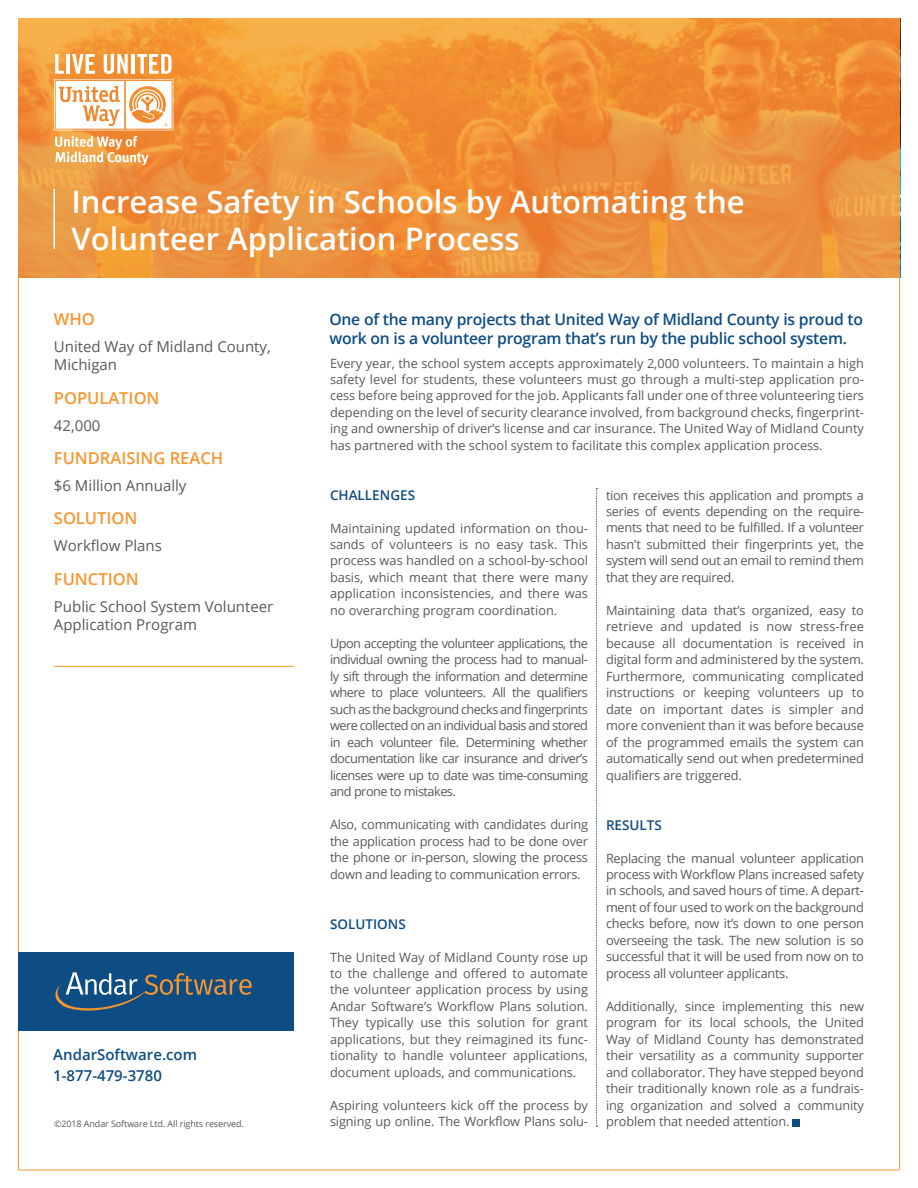
<style>
.page{position:relative;width:918px;height:1188px;background:#fff}
.page>*{position:absolute;margin:0;border:0;box-sizing:border-box;transform-origin:0 0}
.t1{font:600 31.05px/37.2px "Open Sans";color:#fff}
.t2{font:600 16.5px "Open Sans";color:#f8962f}
.t3{font:600 15.75px/19.5px "Open Sans";letter-spacing:-.015em;color:#0e4c84}
.t4{font:15px/18px "Open Sans";color:#58595b}
.t5{font:600 15px/21px "Open Sans";color:#0e4c84}
.t6{font:600 13.5px "Open Sans";color:#0e4c84}
.t7{font:12.75px/16.5px "Open Sans";letter-spacing:-.01em;color:#58595b;text-align:justify}
.t8{font:9px "Open Sans";letter-spacing:-.01em;color:#58595b}
</style>
<div class="page">
<svg style="left:18px;top:18px;width:882px;height:259px;background:#ee923a"></svg>
<svg style="left:55px;top:136px;width:94px;height:29px"></svg>
<svg style="left:54px;top:54px;width:119px;height:76px"></svg>
<div style="left:793px;top:1119px;width:7px;height:7px;background:#0e4c84"></div>
<hr style="left:54px;top:189px;width:1px;height:60px;background:#fff">
<hr style="left:54px;top:666px;width:240px;height:1px;background:#f8962f">
<hr style="left:18px;top:277px;width:1px;height:893px;background:#f8962f">
<hr style="left:899px;top:277px;width:1px;height:893px;background:#f8962f">
<hr style="left:19px;top:1170px;width:881px;height:1px;background:#f8962f">
<div style="left:18px;top:952px;width:276px;height:78px;background:#0e4c84"></div>
<svg style="left:55px;top:972px;width:197px;height:39px"></svg>
<svg style="left:596px;top:488px;width:1px;height:639px"></svg>
<h1 class="t1" style="left:72px;top:182px;width:675px">Increase Safety in Schools by Automating the<br>Volunteer Application Process</h1>
<p class="t2" style="left:54px;top:308px;width:42px">WHO</p>
<p class="t4" style="left:54px;top:338px;width:218px">United Way of Midland County,<br>Michigan</p>
<p class="t2" style="left:54px;top:386px;width:107px">POPULATION</p>
<p class="t4" style="left:54px;top:416px;width:48px">42,000</p>
<p class="t2" style="left:54px;top:447px;width:171px">FUNDRAISING REACH</p>
<p class="t4" style="left:54px;top:476px;width:134px">$6 Million Annually</p>
<p class="t2" style="left:54px;top:507px;width:85px">SOLUTION</p>
<p class="t4" style="left:54px;top:537px;width:109px">Workflow Plans</p>
<p class="t2" style="left:54px;top:567px;width:86px">FUNCTION</p>
<p class="t4" style="left:54px;top:597px;width:221px">Public School System Volunteer<br>Application Program</p>
<p class="t5" style="left:53px;top:1044px;width:145px">AndarSoftware.com<br>1-877-479-3780</p>
<p class="t8" style="left:54px;top:1117px;width:191px">©2018 Andar Software Ltd. All rights reserved.</p>
<p class="t3" style="left:329px;top:309px;width:535px">One of the many projects that United Way of Midland County is proud to work on is a volunteer program that’s run by the public school system.</p>
<p class="t7" style="left:330px;top:354px;width:536px">Every year, the school system accepts approximately 2,000 volunteers. To maintain a high safety level for students, these volunteers must go through a multi-step application pro&shy;cess before being approved for the job. Applicants fall under one of three volunteering tiers depending on the level of security clearance involved, from background checks, fingerprint&shy;ing and ownership of driver’s license and car insurance. The United Way of Midland County has partnered with the school system to facilitate this complex application process.</p>
<p class="t6" style="left:330px;top:485px;width:87px">CHALLENGES</p>
<p class="t7" style="left:330px;top:519px;width:260px">Maintaining updated information on thou&shy;sands of volunteers is no easy task. This process was handled on a school-by-school basis, which meant that there were many application inconsistencies, and there was no overarching program coordination.</p>
<p class="t7" style="left:330px;top:635px;width:260px">Upon accepting the volunteer applications, the individual owning the process had to manual&shy;ly sift through the information and determine where to place volunteers. All the qualifiers such as the background checks and fingerprints were collected on an individual basis and stored in each volunteer file. Determining whether documentation like car insurance and driver’s licenses were up to date was time-consuming and prone to mistakes.</p>
<p class="t7" style="left:330px;top:816px;width:260px">Also, communicating with candidates during the application process had to be done over the phone or in-person, slowing the process down and leading to communication errors.</p>
<p class="t6" style="left:330px;top:914px;width:77px">SOLUTIONS</p>
<p class="t7" style="left:330px;top:948px;width:260px">The United Way of Midland County rose up to the challenge and offered to automate the volunteer application process by using Andar Software’s Workflow Plans solution.<br>They typically use this solution for grant applications, but they reimagined its func&shy;tionality to handle volunteer applications, document uploads, and communications.</p>
<p class="t7" style="left:330px;top:1097px;width:260px">Aspiring volunteers kick off the process by signing up online. The Workflow Plans solu-</p>
<p class="t7" style="left:606px;top:486px;width:260px">tion receives this application and prompts a series of events depending on the require&shy;ments that need to be fulfilled. If a volunteer hasn’t submitted their fingerprints yet, the system will send out an email to remind them that they are required.</p>
<p class="t7" style="left:606px;top:602px;width:260px">Maintaining data that’s organized, easy to retrieve and updated is now stress-free because all documentation is received in digital form and administered by the system.<br>Furthermore, communicating complicated instructions or keeping volunteers up to date on important dates is simpler and more convenient than it was before because of the programmed emails the system can automatically send out when predetermined qualifiers are triggered.</p>
<p class="t6" style="left:606px;top:815px;width:57px">RESULTS</p>
<p class="t7" style="left:606px;top:849px;width:260px">Replacing the manual volunteer application process with Workflow Plans increased safety in schools, and saved hours of time. A depart&shy;ment of four used to work on the background checks before, now it’s down to one person overseeing the task. The new solution is so successful that it will be used from now on to process all volunteer applicants.</p>
<p class="t7" style="left:606px;top:998px;width:260px">Additionally, since implementing this new program for its local schools, the United Way of Midland County has demonstrated their versatility as a community supporter and collaborator. They have stepped beyond their traditionally known role as a fundrais&shy;ing organization and solved a community problem that needed attention.</p>
</div>
